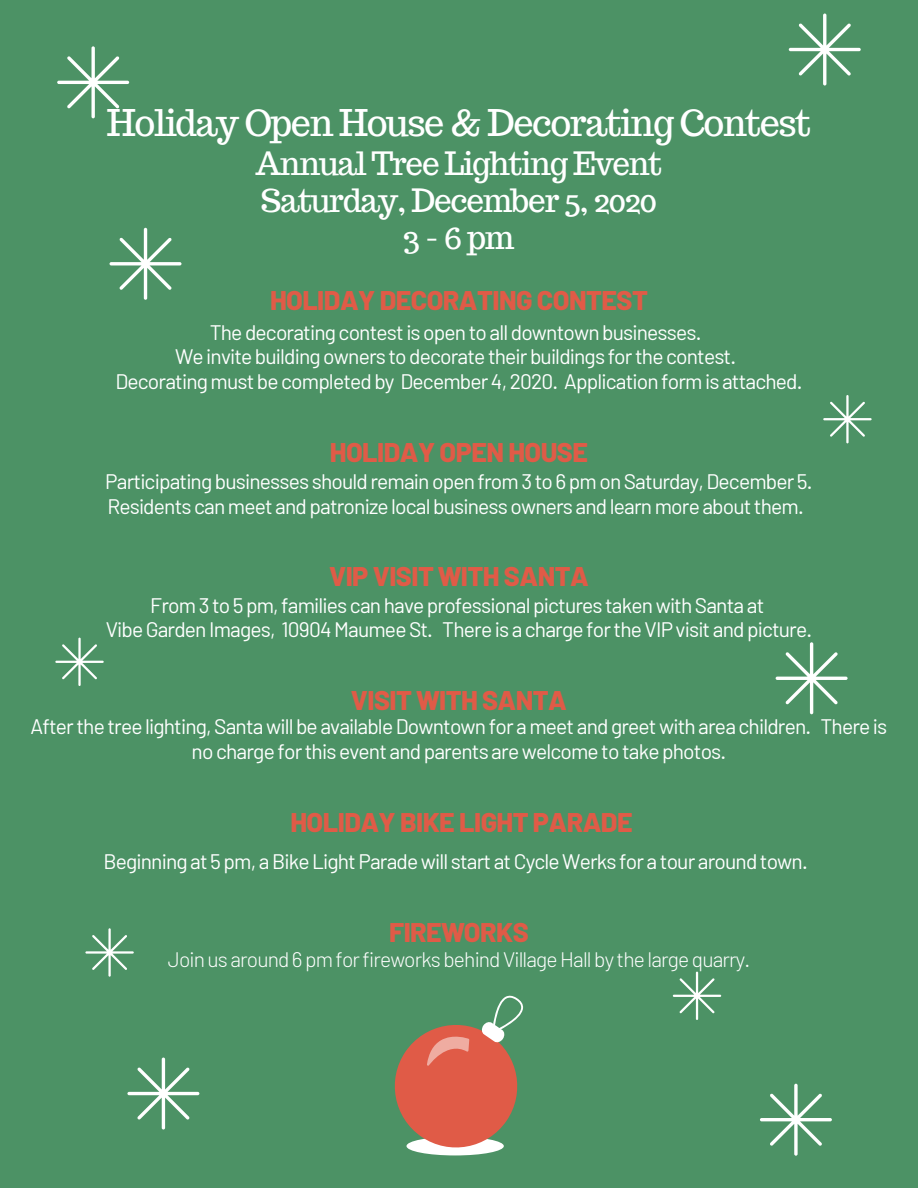
<style>
.page{position:relative;width:918px;height:1188px;background:#4c9265}
.page>*{position:absolute;margin:0;border:0;box-sizing:border-box;transform-origin:0 0}
.t1{font:36px "Trocchi";letter-spacing:-.04em;color:#fff}
.t2{font:31.5px/37.2px "Trocchi";letter-spacing:-.04em;color:#fff;text-align:center}
.t3{font:800 27px "Barlow";letter-spacing:-.02em;color:#e05b47}
.t4{font:21px/24.8px "Barlow";letter-spacing:-.04em;color:#fff;text-align:center}
.t5{font:300 21px "Barlow";letter-spacing:-.04em;color:#fff}
</style>
<div class="page">
<svg style="left:395px;top:996px;width:128px;height:159px"></svg>
<svg style="left:760px;top:1084px;width:72px;height:72px"></svg>
<svg style="left:776px;top:642px;width:72px;height:72px"></svg>
<svg style="left:789px;top:14px;width:72px;height:72px"></svg>
<svg style="left:823px;top:395px;width:49px;height:48px"></svg>
<svg style="left:673px;top:972px;width:48px;height:48px"></svg>
<svg style="left:57px;top:46px;width:72px;height:72px"></svg>
<svg style="left:110px;top:228px;width:72px;height:72px"></svg>
<svg style="left:127px;top:1058px;width:72px;height:72px"></svg>
<svg style="left:85px;top:928px;width:49px;height:49px"></svg>
<svg style="left:55px;top:638px;width:49px;height:48px"></svg>
<h1 class="t1" style="left:107px;top:99px;width:706px">Holiday Open House &amp; Decorating Contest</h1>
<h2 class="t2" style="left:255px;top:145px;width:408px">Annual Tree Lighting Event<br>Saturday, December 5, 2020<br>3-6pm</h2>
<p class="t3" style="left:270px;top:283px;width:379px">HOLIDAY DECORATING CONTEST</p>
<p class="t4" style="left:115px;top:319px;width:689px">The decorating contest is open to all downtown businesses.<br>We invite building owners to decorate their buildings for the contest.<br>Decorating must be completed by December 4, 2020. Application form is attached.</p>
<p class="t3" style="left:330px;top:435px;width:260px">HOLIDAY OPEN HOUSE</p>
<p class="t4" style="left:105px;top:468px;width:709px;text-align:left">Participating businesses should remain open from 3 to 6 pm on Saturday, December 5.<br>Residents can meet and patronize local business owners and learn more about them.</p>
<p class="t3" style="left:329px;top:559px;width:261px">VIP VISIT WITH SANTA</p>
<p class="t4" style="left:106px;top:592px;width:708px">From 3 to 5 pm, families can have professional pictures taken with Santa at<br>Vibe Garden Images, 10904 Maumee St. There is a charge for the VIP visit and picture.</p>
<p class="t3" style="left:351px;top:683px;width:218px">VISIT WITH SANTA</p>
<p class="t4" style="left:31px;top:714px;width:858px">After the tree lighting, Santa will be available Downtown for a meet and greet with area children. There is no charge for this event and parents are welcome to take photos.</p>
<p class="t3" style="left:290px;top:805px;width:344px">HOLIDAY BIKE LIGHT PARADE</p>
<p class="t4" style="left:103px;top:848px;width:706px">Beginning at 5 pm, a Bike Light Parade will start at Cycle Werks for a tour around town.</p>
<p class="t3" style="left:389px;top:915px;width:141px">FIREWORKS</p>
<p class="t5" style="left:168px;top:946px;width:584px">Join us around 6 pm for fireworks behind Village Hall by the large quarry.</p>
</div>
